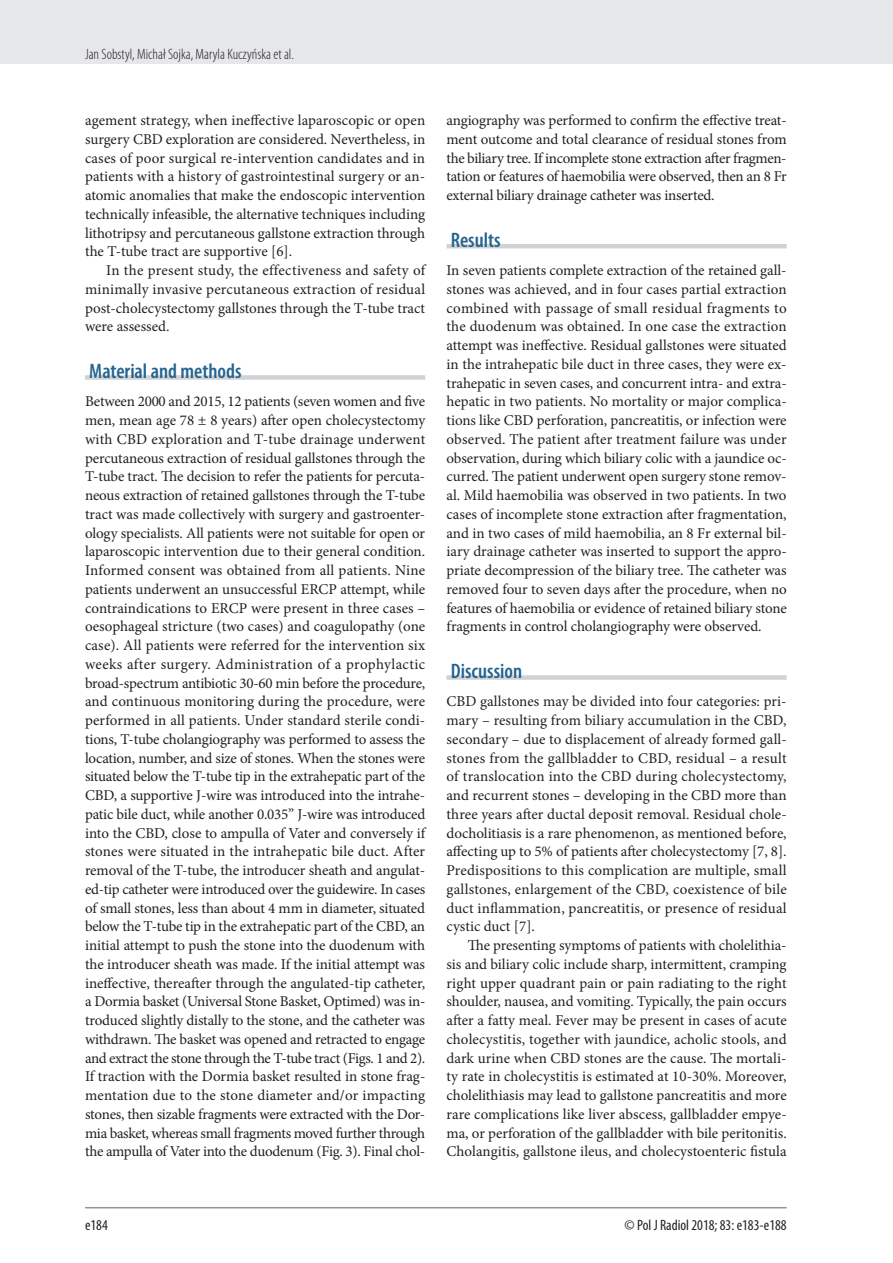
<style>
.page{position:relative;width:893px;height:1263px;background:#fff}
.page>*{position:absolute;margin:0;border:0;box-sizing:border-box;transform-origin:0 0}
.t1{font:600 condensed 21px "Myriad Pro";color:#24648f}
.t2{font:15px/18.8px "Minion Pro";letter-spacing:-.005em;color:#231f20;text-align:justify}
.t3{font:300 condensed 15px "Myriad Pro";color:#231f20}
.t4{font:condensed 15px "Myriad Pro";color:#231f20}
</style>
<div class="page">
<div style="left:0;top:0;width:893px;height:64px;background:#e6e7e9"></div>
<hr style="left:85px;top:1207px;width:702px;height:1px;background:#939598">
<div style="left:85px;top:375px;width:340px;height:5px;background:#d1d2d4"></div>
<hr style="left:446px;top:244px;width:341px;height:4px;background:#d1d2d4">
<div style="left:446px;top:675px;width:341px;height:5px;background:#d1d2d4"></div>
<p class="t3" style="left:85px;top:45px;width:210px">Jan Sobstyl, Michał Sojka, Maryla Kuczyńska et al.</p>
<p class="t2" style="left:85px;top:111px;width:342px">agement strategy, when ineffective laparoscopic or open surgery CBD exploration are considered. Nevertheless, in cases of poor surgical re-intervention candidates and in patients with a history of gastrointestinal surgery or an&shy;atomic anomalies that make the endoscopic intervention technically infeasible, the alternative techniques including lithotripsy and percutaneous gallstone extraction through the T-tube tract are supportive [6].</p>
<p class="t2" style="left:85px;top:261px;width:342px;text-indent:21px">In the present study, the effectiveness and safety of minimally invasive percutaneous extraction of residual post-cholecystectomy gallstones through the T-tube tract were assessed.</p>
<h1 class="t1" style="left:89px;top:358px;width:154px">Material and methods</h1>
<p class="t2" style="left:85px;top:392px;width:342px">Between 2000 and 2015, 12 patients (seven women and five men, mean age 78 ± 8 years) after open cholecystectomy with CBD exploration and T-tube drainage underwent percutaneous extraction of residual gallstones through the T-tube tract. The decision to refer the patients for percuta&shy;neous extraction of retained gallstones through the T-tube tract was made collectively with surgery and gastroenter&shy;ology specialists. All patients were not suitable for open or laparoscopic intervention due to their general condition.<br>Informed consent was obtained from all patients. Nine patients underwent an unsuccessful ERCP attempt, while contraindications to ERCP were present in three cases – oesophageal stricture (two cases) and coagulopathy (one case). All patients were referred for the intervention six weeks after surgery. Administration of a prophylactic broad-spectrum antibiotic 30-60 min before the procedure, and continuous monitoring during the procedure, were performed in all patients. Under standard sterile condi&shy;tions, T-tube cholangiography was performed to assess the location, number, and size of stones. When the stones were situated below the T-tube tip in the extrahepatic part of the CBD, a supportive J-wire was introduced into the intrahe&shy;patic bile duct, while another 0.035” J-wire was introduced into the CBD, close to ampulla of Vater and conversely if stones were situated in the intrahepatic bile duct. After removal of the T-tube, the introducer sheath and angulat&shy;ed-tip catheter were introduced over the guidewire. In cases of small stones, less than about 4 mm in diameter, situated below the T-tube tip in the extrahepatic part of the CBD, an initial attempt to push the stone into the duodenum with the introducer sheath was made. If the initial attempt was ineffective, thereafter through the angulated-tip catheter, a Dormia basket (Universal Stone Basket, Optimed) was in&shy;troduced slightly distally to the stone, and the catheter was withdrawn. The basket was opened and retracted to engage and extract the stone through the T-tube tract (Figs. 1 and 2).<br>If traction with the Dormia basket resulted in stone frag&shy;mentation due to the stone diameter and/or impacting stones, then sizable fragments were extracted with the Dor&shy;mia basket, whereas small fragments moved further through the ampulla of Vater into the duodenum (Fig. 3). Final chol-</p>
<p class="t2" style="left:446px;top:111px;width:342px">angiography was performed to confirm the effective treat&shy;ment outcome and total clearance of residual stones from the biliary tree. If incomplete stone extraction after fragmen&shy;tation or features of haemobilia were observed, then an 8 Fr external biliary drainage catheter was inserted.</p>
<h1 class="t1" style="left:451px;top:227px;width:51px">Results</h1>
<p class="t2" style="left:446px;top:261px;width:342px">In seven patients complete extraction of the retained gall&shy;stones was achieved, and in four cases partial extraction combined with passage of small residual fragments to the duodenum was obtained. In one case the extraction attempt was ineffective. Residual gallstones were situated in the intrahepatic bile duct in three cases, they were ex&shy;trahepatic in seven cases, and concurrent intra- and extra&shy;hepatic in two patients. No mortality or major complica&shy;tions like CBD perforation, pancreatitis, or infection were observed. The patient after treatment failure was under observation, during which biliary colic with a jaundice oc&shy;curred. The patient underwent open surgery stone remov&shy;al. Mild haemobilia was observed in two patients. In two cases of incomplete stone extraction after fragmentation, and in two cases of mild haemobilia, an 8 Fr external bil&shy;iary drainage catheter was inserted to support the appro&shy;priate decompression of the biliary tree. The catheter was removed four to seven days after the procedure, when no features of haemobilia or evidence of retained biliary stone fragments in control cholangiography were observed.</p>
<h1 class="t1" style="left:451px;top:658px;width:73px">Discussion</h1>
<p class="t2" style="left:446px;top:692px;width:342px">CBD gallstones may be divided into four categories: pri&shy;mary – resulting from biliary accumulation in the CBD, secondary – due to displacement of already formed gall&shy;stones from the gallbladder to CBD, residual – a result of translocation into the CBD during cholecystectomy, and recurrent stones – developing in the CBD more than three years after ductal deposit removal. Residual chole&shy;docholitiasis is a rare phenomenon, as mentioned before, affecting up to 5% of patients after cholecystectomy [7, 8].<br>Predispositions to this complication are multiple, small gallstones, enlargement of the CBD, coexistence of bile duct inflammation, pancreatitis, or presence of residual cystic duct [7].</p>
<p class="t2" style="left:446px;top:936px;width:342px;text-indent:21px">The presenting symptoms of patients with cholelithia&shy;sis and biliary colic include sharp, intermittent, cramping right upper quadrant pain or pain radiating to the right shoulder, nausea, and vomiting. Typically, the pain occurs after a fatty meal. Fever may be present in cases of acute cholecystitis, together with jaundice, acholic stools, and dark urine when CBD stones are the cause. The mortali&shy;ty rate in cholecystitis is estimated at 10-30%. Moreover, cholelithiasis may lead to gallstone pancreatitis and more rare complications like liver abscess, gallbladder empye&shy;ma, or perforation of the gallbladder with bile peritonitis.<br>Cholangitis, gallstone ileus, and cholecystoenteric fistula</p>
<p class="t4" style="left:85px;top:1216px;width:24px">e184</p>
<p class="t4" style="left:625px;top:1216px;width:164px">© Pol J Radiol 2018; 83: e183-e188</p>
</div>
